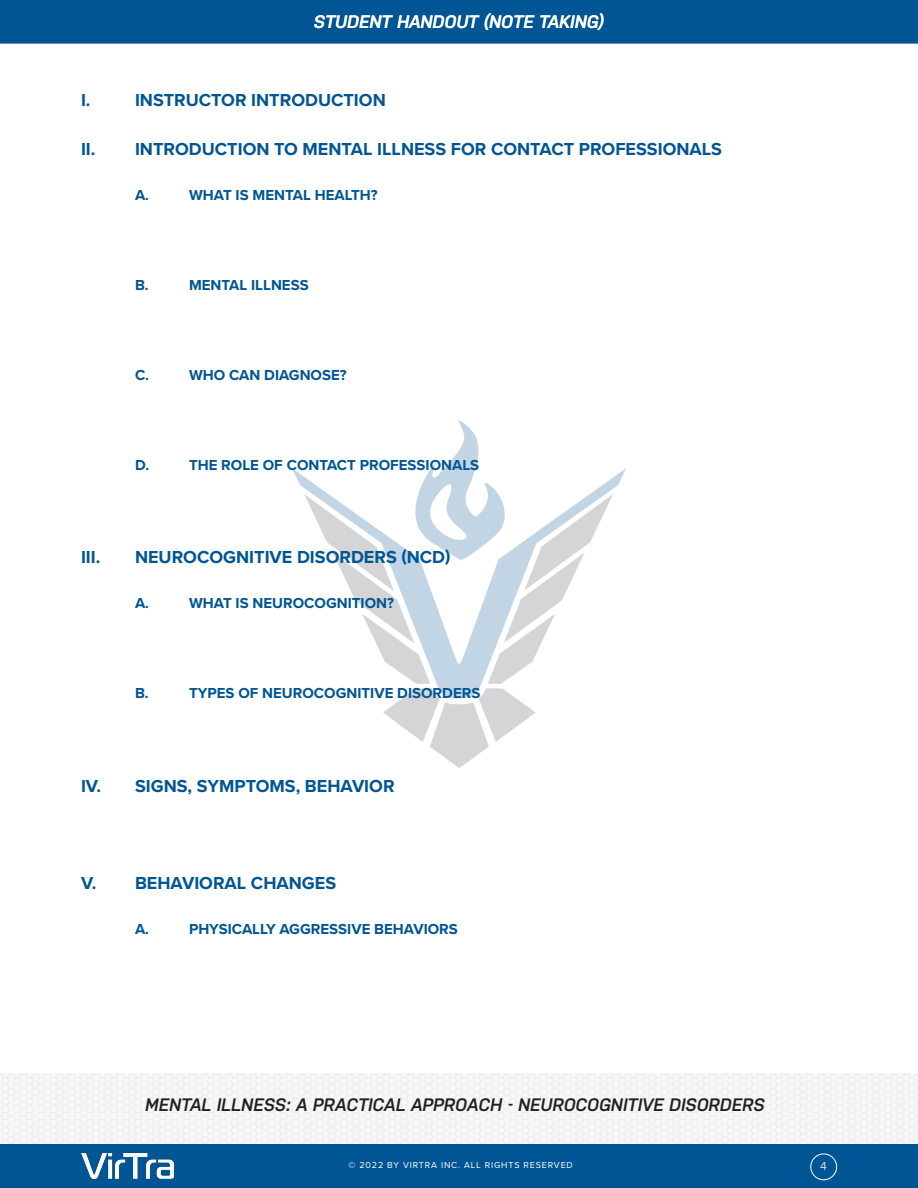
<style>
.page{position:relative;width:918px;height:1188px;background:#fff}
.page>*{position:absolute;margin:0;border:0;box-sizing:border-box;transform-origin:0 0}
.Section_-_Tier1__NO{font:700 18px "Proxima Nova";color:#005595}
.t1{font:italic 600 18px "Nudista";color:#231f20}
.Section_-_Tier1__NO-2{font:italic 600 18px "Nudista";color:#fff}
.Chapter_-_Tier2__NO{font:700 15px "Proxima Nova";color:#005595}
.t2{font:12px "Proxima Nova";color:#dcdddf}
.t3{font:300 9.3px "Proxima Nova";letter-spacing:.075em;color:#e6e7e8}
.t4{font:9px "Proxima Nova";letter-spacing:.09em;color:#fff}
</style>
<div class="page">
<div style="left:0;top:0;width:918px;height:44px;background:#005595"></div>
<svg style="left:0;top:1073px;width:918px;height:71px"></svg>
<div style="left:0;top:1144px;width:918px;height:44px;background:#005595"></div>
<img style="left:292px;top:421px;width:334px;height:346px">
<div style="left:810px;top:1154px;width:27px;height:26px;border:1px solid #fff;border-radius:50%"></div>
<img style="left:81px;top:1153px;width:92px;height:25px">
<p class="Section_-_Tier1__NO-2" style="left:314px;top:12px;width:292px">STUDENT HANDOUT (NOTE TAKING)</p>
<p class="Section_-_Tier1__NO" style="left:81px;top:87px;width:11px">I.</p>
<p class="Section_-_Tier1__NO" style="left:135px;top:87px;width:252px">INSTRUCTOR INTRODUCTION</p>
<p class="Section_-_Tier1__NO" style="left:81px;top:135px;width:643px">II. INTRODUCTION TO MENTAL ILLNESS FOR CONTACT PROFESSIONALS</p>
<p class="Chapter_-_Tier2__NO" style="left:135px;top:183px;width:16px">A.</p>
<p class="Chapter_-_Tier2__NO" style="left:189px;top:183px;width:190px">WHAT IS MENTAL HEALTH?</p>
<p class="Chapter_-_Tier2__NO" style="left:135px;top:273px;width:15px">B.</p>
<p class="Chapter_-_Tier2__NO" style="left:189px;top:273px;width:121px">MENTAL ILLNESS</p>
<p class="Chapter_-_Tier2__NO" style="left:135px;top:363px;width:16px">C.</p>
<p class="Chapter_-_Tier2__NO" style="left:189px;top:363px;width:159px">WHO CAN DIAGNOSE?</p>
<p class="Chapter_-_Tier2__NO" style="left:135px;top:453px;width:16px">D.</p>
<p class="Chapter_-_Tier2__NO" style="left:189px;top:453px;width:292px">THE ROLE OF CONTACT PROFESSIONALS</p>
<p class="Section_-_Tier1__NO" style="left:81px;top:544px;width:21px">III.</p>
<p class="Section_-_Tier1__NO" style="left:135px;top:544px;width:317px">NEUROCOGNITIVE DISORDERS (NCD)</p>
<p class="Chapter_-_Tier2__NO" style="left:135px;top:592px;width:16px">A.</p>
<p class="Chapter_-_Tier2__NO" style="left:189px;top:592px;width:206px">WHAT IS NEUROCOGNITION?</p>
<p class="Chapter_-_Tier2__NO" style="left:135px;top:682px;width:15px">B.</p>
<p class="Chapter_-_Tier2__NO" style="left:189px;top:682px;width:293px">TYPES OF NEUROCOGNITIVE DISORDERS</p>
<p class="Section_-_Tier1__NO" style="left:81px;top:772px;width:315px">IV. SIGNS, SYMPTOMS, BEHAVIOR</p>
<p class="Section_-_Tier1__NO" style="left:81px;top:870px;width:257px">V. BEHAVIORAL CHANGES</p>
<p class="Chapter_-_Tier2__NO" style="left:135px;top:918px;width:16px">A.</p>
<p class="Chapter_-_Tier2__NO" style="left:189px;top:918px;width:270px">PHYSICALLY AGGRESSIVE BEHAVIORS</p>
<p class="t1" style="left:145px;top:1095px;width:621px">MENTAL ILLNESS: A PRACTICAL APPROACH - NEUROCOGNITIVE DISORDERS</p>
<p class="t4" style="left:349px;top:1158px;width:226px">© 2022 BY VIRTRA INC. ALL RIGHTS RESERVED</p>
<p class="t3" style="left:349px;top:1164px;width:221px">© 2018 BY VIRTRA INC. ALL RIGHTS RESERVED</p>
<p class="t2" style="left:820px;top:1157px;width:8px">4</p>
</div>
